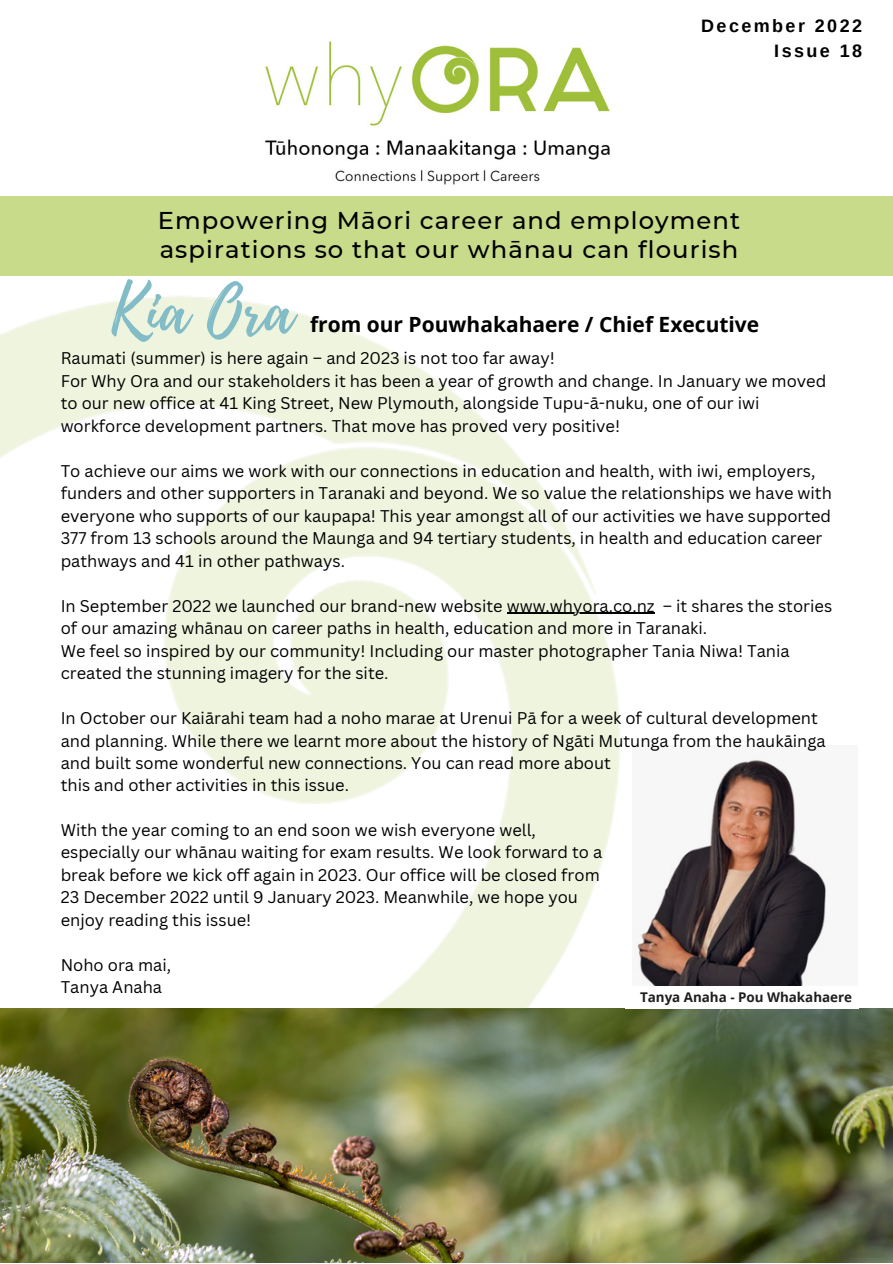
<style>
.page{position:relative;width:893px;height:1264px;background:#fff}
.page>*{position:absolute;margin:0;border:0;box-sizing:border-box;transform-origin:0 0}
.t1{font:65.7px "Playlist Script";color:#82bcc7}
.t2{font:500 24.3px/29.2px "Montserrat";letter-spacing:.045em;color:#000}
.t3{font:700 21px "Open Sans";color:#000}
.t4{font:700 18px/25.5px "Arimo";letter-spacing:.135em;color:#000;text-align:right}
.t5{font:16.5px/22.5px "Canva Sans";color:#000}
.t6{font:700 13.35px "Open Sans";color:#1e1e1e}
</style>
<div class="page">
<div style="left:0;top:196px;width:892px;height:80px;background:#c8db8a"></div>
<img style="left:264px;top:41px;width:346px;height:144px">
<img style="left:0;top:1008px;width:892px;height:254px">
<img style="left:0;top:296px;width:640px;height:712px">
<img style="left:632px;top:746px;width:196px;height:240px">
<div style="left:625px;top:986px;width:233px;height:22px;background:#fff"></div>
<hr style="left:506px;top:613px;width:148px;height:1px;background:#000">
<p class="t4" style="left:701px;top:12px;width:162px">December 2022<br>Issue 18</p>
<h2 class="t2" style="left:158px;top:206px;width:584px">Empowering Māori career and employment aspirations so that our whānau can flourish</h2>
<h1 class="t1" style="left:110px;top:263px;width:185px">Kia Ora</h1>
<p class="t5" style="left:61px;top:347px;width:767px">Raumati (summer) is here again – and 2023 is not too far away!<br>For Why Ora and our stakeholders it has been a year of growth and change. In January we moved to our new office at 41 King Street, New Plymouth, alongside Tupu-ā-nuku, one of our iwi workforce development partners. That move has proved very positive!</p>
<p class="t5" style="left:61px;top:459px;width:772px">To achieve our aims we work with our connections in education and health, with iwi, employers, funders and other supporters in Taranaki and beyond. We so value the relationships we have with everyone who supports of our kaupapa! This year amongst all of our activities we have supported 377 from 13 schools around the Maunga and 94 tertiary students, in health and education career pathways and 41 in other pathways.</p>
<p class="t5" style="left:61px;top:594px;width:773px">In September 2022 we launched our brand-new website www.whyora.co.nz – it shares the stories of our amazing whānau on career paths in health, education and more in Taranaki.<br>We feel so inspired by our community! Including our master photographer Tania Niwa! Tania created the stunning imagery for the site.</p>
<p class="t5" style="left:61px;top:706px;width:766px">In October our Kaiārahi team had a noho marae at Urenui Pā for a week of cultural development and planning. While there we learnt more about the history of Ngāti Mutunga from the haukāinga and built some wonderful new connections. You can read more about</p>
<p class="t3" style="left:310px;top:310px;width:450px">from our Pouwhakahaere / Chief Executive</p>
<p class="t5" style="left:61px;top:773px;width:290px">this and other activities in this issue.</p>
<p class="t5" style="left:61px;top:817px;width:543px">With the year coming to an end soon we wish everyone well, especially our whānau waiting for exam results. We look forward to a break before we kick off again in 2023. Our office will be closed from 23 December 2022 until 9 January 2023. Meanwhile, we hope you enjoy reading this issue!</p>
<p class="t5" style="left:61px;top:952px;width:112px">Noho ora mai,<br>Tanya Anaha</p>
<p class="t6" style="left:640px;top:988px;width:214px">Tanya Anaha - Pou Whakahaere</p>
</div>
